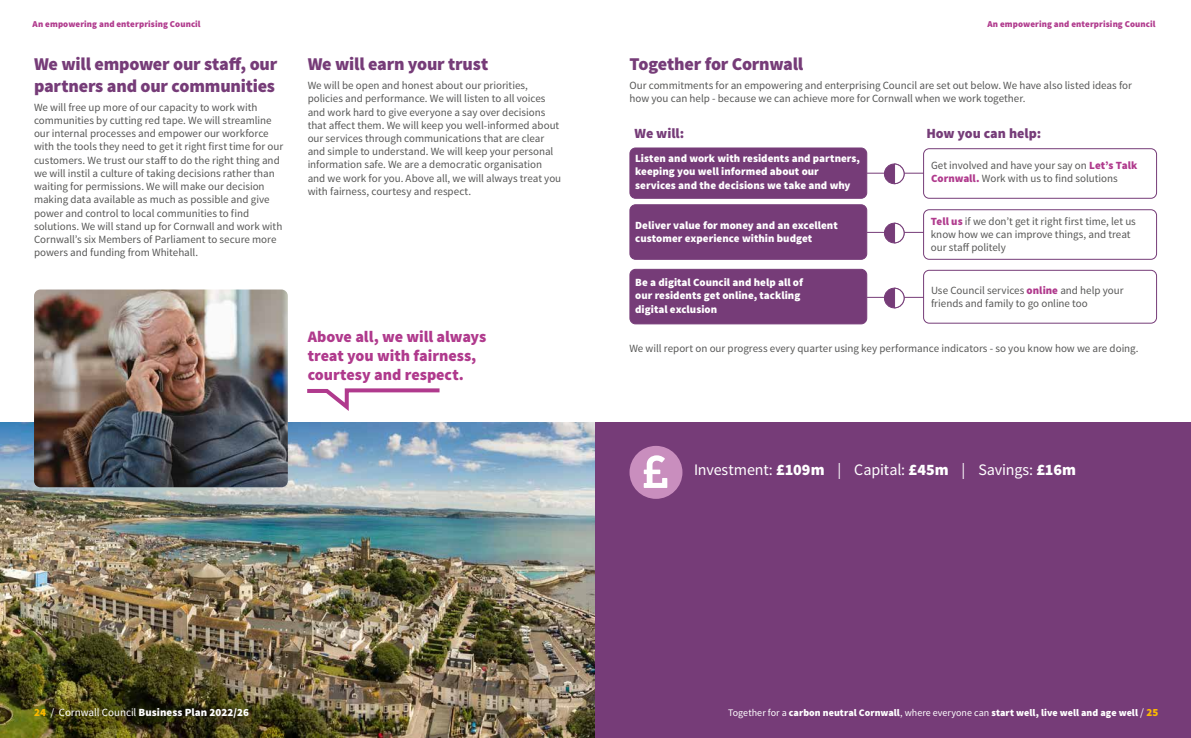
<style>
.page{position:relative;width:1191px;height:738px;background:#fff}
.page>*{position:absolute;margin:0;border:0;box-sizing:border-box;transform-origin:0 0}
.t1{font:900 18px/21.6px "Source Sans Pro";letter-spacing:-.01em;color:#763c78}
.Q1{font:900 16px/19.2px "Source Sans Pro";letter-spacing:-.005em;color:#b03a8d}
.B1{font:16px "Source Sans Pro";letter-spacing:-.01em;color:#fff}
.t2{font:900 14px "Source Sans Pro";color:#763c78}
.B1-2{font:11px/13.2px "Source Sans Pro";color:#575756}
.B1-3{font:900 11px/13.2px "Source Sans Pro";letter-spacing:.005em;color:#fff}
.t3{font:900 10px "Source Sans Pro";letter-spacing:.005em;color:#fff}
.t4{font:900 9px "Source Sans Pro";letter-spacing:.01em;color:#b03a8d}
.s1{font-weight:900;color:#b03a8d}
.s2{font-weight:900}
.s3{color:#fbba00}
.s4{font-weight:400}
.s5{font-weight:400;font-size:11px}
.s6{font-size:11px;color:#fbba00}
</style>
<div class="page">
<img style="left:0;top:422px;width:595px;height:315px">
<div style="left:630px;top:148px;width:236px;height:50px;background:#763c78;border-radius:6px"></div>
<div style="left:629px;top:147px;width:238px;height:51px;border:1px solid #763c78;border-radius:6px"></div>
<div style="left:630px;top:204px;width:236px;height:55px;background:#763c78;border-radius:6px"></div>
<div style="left:629px;top:204px;width:238px;height:55px;border:1px solid #763c78;border-radius:6px"></div>
<div style="left:630px;top:269px;width:236px;height:54px;background:#763c78;border-radius:6px"></div>
<div style="left:629px;top:269px;width:238px;height:55px;border:1px solid #763c78;border-radius:6px"></div>
<div style="left:923px;top:148px;width:234px;height:50px;border:1px solid #763c78;border-radius:6px"></div>
<div style="left:923px;top:209px;width:234px;height:50px;border:1px solid #763c78;border-radius:6px"></div>
<div style="left:923px;top:270px;width:234px;height:53px;border:1px solid #763c78;border-radius:6px"></div>
<div style="left:596px;top:422px;width:595px;height:315px;background:#763c78"></div>
<svg style="left:307px;top:388px;width:133px;height:23px"></svg>
<img style="left:34px;top:289px;width:254px;height:198px">
<div style="left:884px;top:164px;width:20px;height:19px;background:#763c78;border-radius:50%"></div>
<div style="left:884px;top:163px;width:20px;height:21px;border:1px solid #763c78;border-radius:50%"></div>
<div style="left:884px;top:223px;width:20px;height:20px;background:#763c78;border-radius:50%"></div>
<div style="left:884px;top:223px;width:20px;height:20px;border:1px solid #763c78;border-radius:50%"></div>
<div style="left:884px;top:288px;width:20px;height:19px;background:#763c78;border-radius:50%"></div>
<div style="left:884px;top:287px;width:20px;height:21px;border:1px solid #763c78;border-radius:50%"></div>
<svg style="left:893px;top:163px;width:30px;height:21px"></svg>
<svg style="left:893px;top:222px;width:30px;height:21px"></svg>
<svg style="left:893px;top:287px;width:30px;height:21px"></svg>
<svg style="left:867px;top:173px;width:18px;height:1px"></svg>
<svg style="left:867px;top:232px;width:18px;height:1px"></svg>
<svg style="left:867px;top:297px;width:18px;height:1px"></svg>
<div style="left:629px;top:445px;width:53px;height:53px;background:#c98ebe;border-radius:50%"></div>
<svg style="left:643px;top:455px;width:24px;height:32px"></svg>
<p class="t4" style="left:33px;top:18px;width:169px">An empowering and enterprising Council</p>
<p class="t4" style="left:987px;top:18px;width:169px">An empowering and enterprising Council</p>
<h2 class="t1" style="left:34px;top:54px;width:245px">We will empower our staff, our partners and our communities</h2>
<p class="B1-2" style="left:34px;top:101px;width:251px">We will free up more of our capacity to work with communities by cutting red tape. We will streamline our internal processes and empower our workforce with the tools they need to get it right first time for our customers. We trust our staff to do the right thing and we will instil a culture of taking decisions rather than waiting for permissions. We will make our decision making data available as much as possible and give power and control to local communities to find solutions. We will stand up for Cornwall and work with Cornwall’s six Members of Parliament to secure more powers and funding from Whitehall.</p>
<h2 class="t1" style="left:308px;top:54px;width:182px">We will earn your trust</h2>
<p class="B1-2" style="left:308px;top:79px;width:255px">We will be open and honest about our priorities, policies and performance. We will listen to all voices and work hard to give everyone a say over decisions that affect them. We will keep you well-informed about our services through communications that are clear and simple to understand. We will keep your personal information safe. We are a democratic organisation and we work for you. Above all, we will always treat you with fairness, courtesy and respect.</p>
<p class="Q1" style="left:308px;top:327px;width:180px">Above all, we will always treat you with fairness, courtesy and respect.</p>
<h2 class="t1" style="left:629px;top:54px;width:175px">Together for Cornwall</h2>
<p class="B1-2" style="left:629px;top:79px;width:504px">Our commitments for an empowering and enterprising Council are set out below. We have also listed ideas for how you can help - because we can achieve more for Cornwall when we work together.</p>
<h3 class="t2" style="left:634px;top:124px;width:51px">We will:</h3>
<h3 class="t2" style="left:926px;top:124px;width:116px">How you can help:</h3>
<p class="B1-3" style="left:635px;top:152px;width:226px">Listen and work with residents and partners, keeping you well informed about our services and the decisions we take and why</p>
<p class="B1-2" style="left:931px;top:158px;width:208px">Get involved and have your say on <span class="s1">Let’s Talk<br>Cornwall.</span> Work with us to find solutions</p>
<p class="B1-3" style="left:635px;top:219px;width:204px">Deliver value for money and an excellent customer experience within budget</p>
<p class="B1-2" style="left:930px;top:214px;width:207px"><span class="s1">Tell us</span> if we don’t get it right first time, let us know how we can improve things, and treat our staff politely</p>
<p class="B1-3" style="left:635px;top:276px;width:169px">Be a digital Council and help all of our residents get online, tackling digital exclusion</p>
<p class="B1-2" style="left:931px;top:283px;width:194px">Use Council services <span class="s1">online</span> and help your friends and family to go online too</p>
<p class="B1-2" style="left:629px;top:341px;width:510px">We will report on our progress every quarter using key performance indicators - so you know how we are doing.</p>
<p class="B1" style="left:694px;top:459px;width:383px">Investment: <span class="s2">£109m</span> | Capital: <span class="s2">£45m</span> | Savings: <span class="s2">£16m</span></p>
<p class="B1-3" style="left:34px;top:706px;width:216px"><span class="s3">24</span> <span class="s4">/ Cornwall Council</span> Business Plan 2022/26</p>
<p class="t3" style="left:728px;top:706px;width:431px"><span class="s4">Together for a</span> carbon neutral Cornwall<span class="s4">, where everyone can</span> start well, live well and age well <span class="s5">/</span> <span class="s6">25</span></p>
</div>
